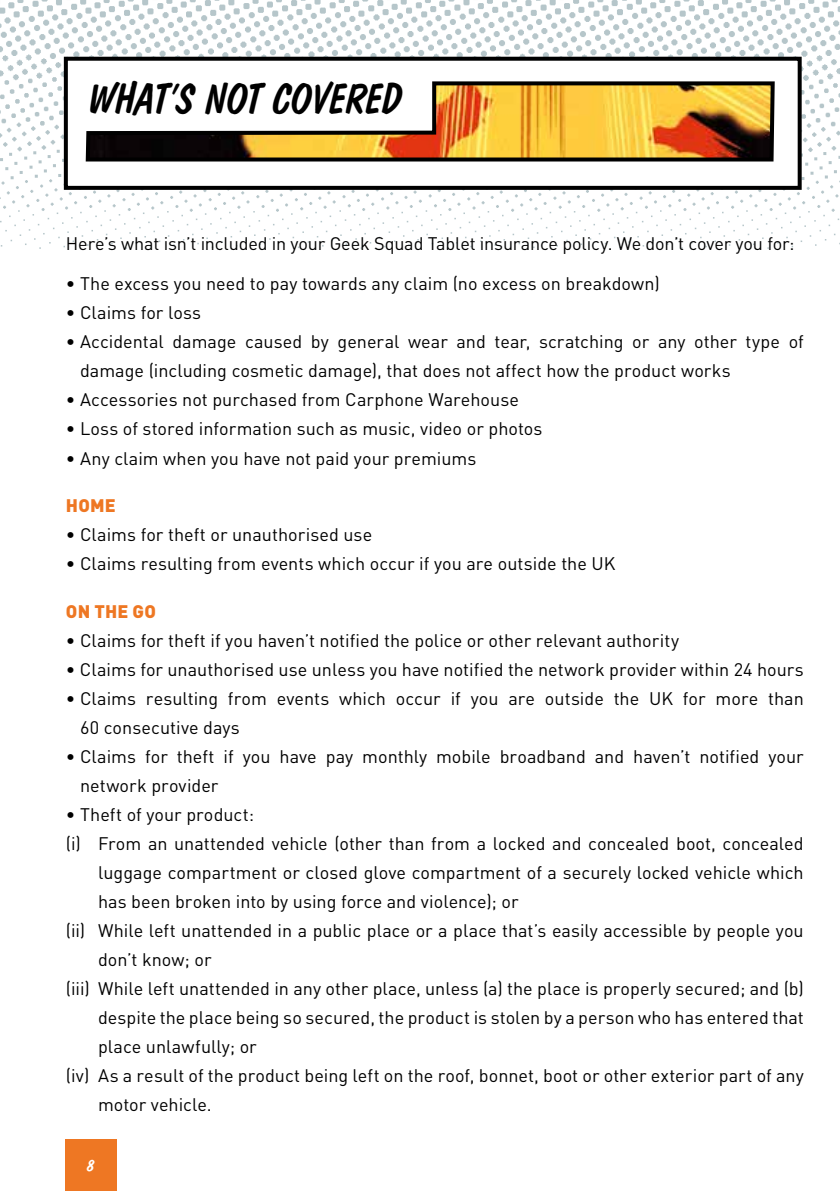
<style>
.page{position:relative;width:840px;height:1191px;background:#fff}
.page>*{position:absolute;margin:0;border:0;box-sizing:border-box;transform-origin:0 0}
.t1{font:42.6px "Dom Diagonal BT";color:#000}
.t2{font:18px/29px "DIN";color:#000}
.t3{font:900 18px "DIN";letter-spacing:.01em;color:#ee7723}
.t4{font:18px "Dom Diagonal BT";color:#fff}
</style>
<div class="page">
<div style="left:65px;top:1140px;width:51px;height:51px;background:#ee7723"></div>
<img style="left:0;top:0;width:839px;height:249px">
<div style="left:66px;top:59px;width:733px;height:129px;background:#fff"></div>
<div style="left:64px;top:57px;width:737px;height:133px;border:4px solid #000"></div>
<img style="left:85px;top:81px;width:690px;height:81px">
<h1 class="t1" style="left:89px;top:73px;width:204px">WHAT’SNOT COVERED</h1>
<p class="t2" style="left:66px;top:229px;width:729px">Here’s what isn’t included in your Geek Squad Tablet insurance policy. We don’t cover you for:</p>
<p class="t2" style="left:66px;top:269px;width:595px">• The excess you need to pay towards any claim (no excess on breakdown)</p>
<p class="t2" style="left:66px;top:298px;width:137px">• Claims for loss</p>
<p class="t2" style="left:80px;top:327px;width:724px;text-indent:-14px">• Accidental damage caused by general wear and tear, scratching or any other type of damage (including cosmetic damage), that does not affect how the product works</p>
<p class="t2" style="left:66px;top:385px;width:454px">• Accessories not purchased from Carphone Warehouse</p>
<p class="t2" style="left:66px;top:414px;width:477px">• Loss of stored information such as music, video or photos</p>
<p class="t2" style="left:66px;top:444px;width:411px">• Any claim when you have not paid your premiums</p>
<p class="t3" style="left:66px;top:494px;width:51px">HOME</p>
<p class="t2" style="left:66px;top:520px;width:308px">• Claims for theft or unauthorised use</p>
<p class="t2" style="left:66px;top:549px;width:550px">• Claims resulting from events which occur if you are outside the UK</p>
<p class="t3" style="left:66px;top:599px;width:90px">ON THE GO</p>
<p class="t2" style="left:66px;top:625px;width:614px">• Claims for theft if you haven’t notified the police or other relevant authority</p>
<p class="t2" style="left:66px;top:654px;width:739px">• Claims for unauthorised use unless you have notified the network provider within 24 hours</p>
<p class="t2" style="left:80px;top:683px;width:724px;text-indent:-14px">• Claims resulting from events which occur if you are outside the UK for more than<br>60 consecutive days</p>
<p class="t2" style="left:80px;top:741px;width:724px;text-indent:-14px">• Claims for theft if you have pay monthly mobile broadband and haven’t notified your network provider</p>
<p class="t2" style="left:66px;top:799px;width:189px">• Theft of your product:</p>
<p class="t2" style="left:66px;top:828px;width:738px">(i) From an unattended vehicle (other than from a locked and concealed boot, concealed</p>
<p class="t2" style="left:98px;top:857px;width:706px">luggage compartment or closed glove compartment of a securely locked vehicle which</p>
<p class="t2" style="left:98px;top:886px;width:422px">has been broken into by using force and violence); or</p>
<p class="t2" style="left:66px;top:915px;width:738px">(ii) While left unattended in a public place or a place that’s easily accessible by people you</p>
<p class="t2" style="left:98px;top:944px;width:115px">don’t know; or</p>
<p class="t2" style="left:66px;top:973px;width:739px">(iii) While left unattended in any other place, unless (a) the place is properly secured; and (b)</p>
<p class="t2" style="left:98px;top:1002px;width:707px">despite the place being so secured, the product is stolen by a person who has entered that</p>
<p class="t2" style="left:98px;top:1031px;width:160px">place unlawfully; or</p>
<p class="t2" style="left:66px;top:1060px;width:739px">(iv) As a result of the product being left on the roof, bonnet, boot or other exterior part of any</p>
<p class="t2" style="left:98px;top:1089px;width:115px">motor vehicle.</p>
<p class="t4" style="left:87px;top:1153px;width:9px">8</p>
</div>
